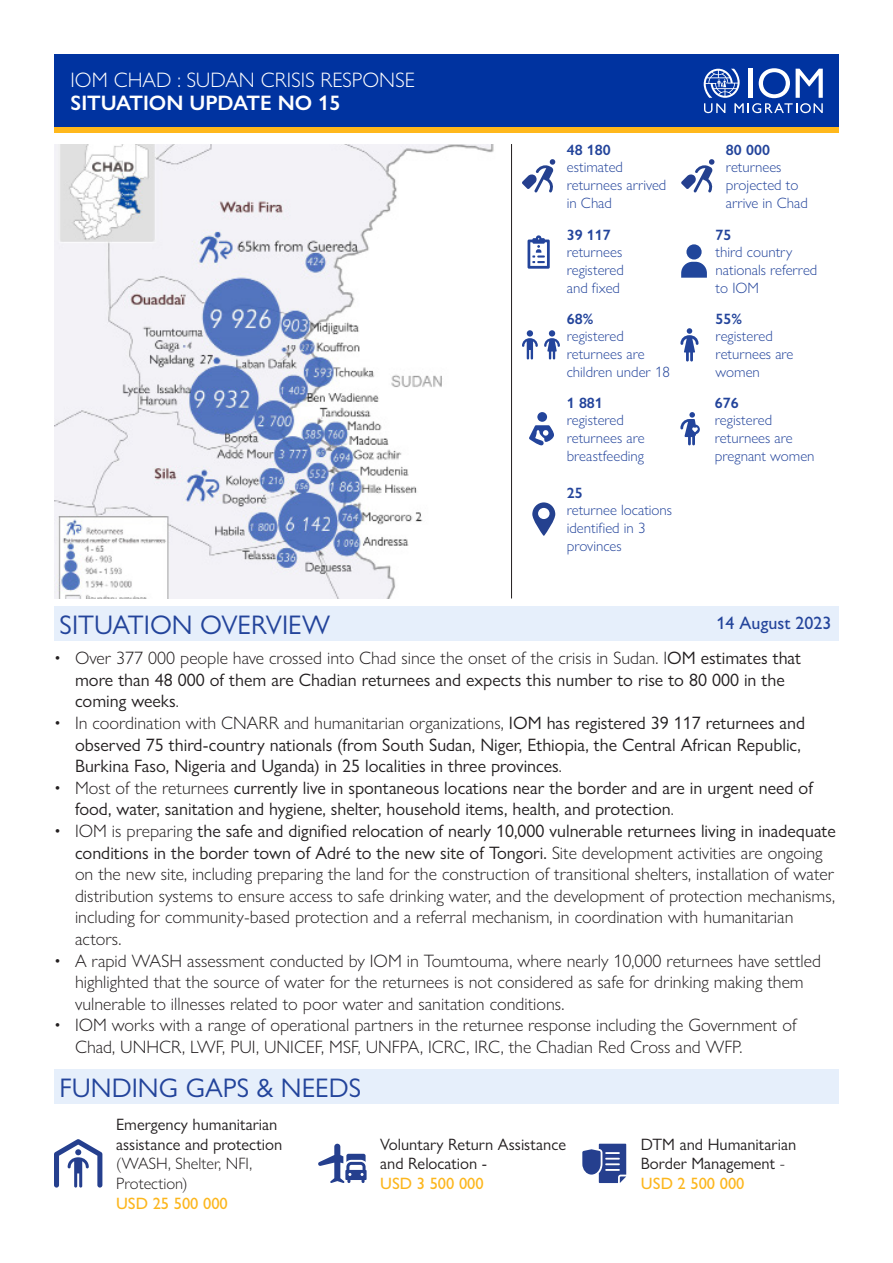
<style>
.page{position:relative;width:893px;height:1263px;background:#fff}
.page>*{position:absolute;margin:0;border:0;box-sizing:border-box;transform-origin:0 0}
.t1{font:27px "Gill Sans Nova";color:#23449b}
.t2{font:300 21px "Gill Sans Nova";color:#fff}
.t3{font:600 21px "Gill Sans Nova";color:#fff}
.t4{font:300 18px/21.6px "Gill Sans Nova";color:#231f20}
.t5{font:18px/21.6px "Gill Sans Nova";color:#231f20}
.t6{font:500 18px "Gill Sans Nova";color:#23449b}
.t7{font:16.5px/19.8px "Gill Sans Nova";color:#231f20}
.t8{font:500 16.5px "Gill Sans Nova";color:#fcb61d}
.t9{font:300 15px/18px "Gill Sans Nova";color:#23449b}
.t10{font:600 15px "Gill Sans Nova";color:#23449b}
.s1{font-weight:300}
.s2{font-weight:400}
</style>
<div class="page">
<div style="left:54px;top:54px;width:785px;height:73px;background:#0033a0"></div>
<div style="left:54px;top:607px;width:785px;height:34px;background:#e6effb"></div>
<svg style="left:704px;top:68px;width:119px;height:45px"></svg>
<div style="left:54px;top:127px;width:785px;height:6px;background:#ffb81c"></div>
<img style="left:54px;top:144px;width:440px;height:454px">
<svg style="left:522px;top:159px;width:34px;height:33px"></svg>
<hr style="left:511px;top:144px;width:1px;height:454px;background:#231f20">
<svg style="left:528px;top:235px;width:22px;height:34px"></svg>
<svg style="left:680px;top:328px;width:18px;height:33px"></svg>
<svg style="left:522px;top:338px;width:16px;height:21px"></svg>
<div style="left:527px;top:330px;width:6px;height:7px;background:#23449b;border-radius:50%"></div>
<svg style="left:544px;top:338px;width:16px;height:21px"></svg>
<div style="left:549px;top:330px;width:6px;height:7px;background:#23449b;border-radius:50%"></div>
<svg style="left:680px;top:412px;width:20px;height:33px"></svg>
<svg style="left:529px;top:425px;width:25px;height:20px"></svg>
<div style="left:537px;top:412px;width:10px;height:10px;background:#23449b;border-radius:50%"></div>
<svg style="left:54px;top:1139px;width:48px;height:48px"></svg>
<svg style="left:582px;top:1144px;width:44px;height:39px"></svg>
<svg style="left:318px;top:1144px;width:49px;height:39px"></svg>
<svg style="left:681px;top:159px;width:34px;height:33px"></svg>
<svg style="left:532px;top:502px;width:23px;height:34px"></svg>
<svg style="left:681px;top:262px;width:26px;height:16px"></svg>
<div style="left:686px;top:244px;width:16px;height:15px;background:#21469b;border-radius:50%"></div>
<div style="left:54px;top:1069px;width:785px;height:34px;background:#e6effb"></div>
<p class="t2" style="left:71px;top:67px;width:346px">IOM CHAD : SUDAN CRISIS RESPONSE</p>
<p class="t3" style="left:71px;top:90px;width:271px">SITUATION UPDATE NO 15</p>
<p class="t10" style="left:567px;top:141px;width:46px">48 180</p>
<p class="t9" style="left:567px;top:157px;width:101px">estimated returnees arrived in Chad</p>
<p class="t10" style="left:567px;top:226px;width:46px">39 117</p>
<p class="t9" style="left:567px;top:243px;width:59px">returnees registered</p>
<p class="t9" style="left:567px;top:279px;width:55px">and fixed</p>
<p class="t10" style="left:567px;top:310px;width:28px">68%</p>
<p class="t9" style="left:567px;top:326px;width:105px">registered returnees are children under 18</p>
<p class="t10" style="left:567px;top:393px;width:38px">1 881</p>
<p class="t9" style="left:567px;top:410px;width:79px">registered returnees are breastfeeding</p>
<p class="t10" style="left:567px;top:484px;width:17px">25</p>
<p class="t9" style="left:567px;top:501px;width:107px">returnee locations identified in 3 provinces</p>
<p class="t10" style="left:726px;top:141px;width:46px">80 000</p>
<p class="t9" style="left:726px;top:157px;width:83px">returnees projected to arrive in Chad</p>
<p class="t10" style="left:716px;top:226px;width:17px">75</p>
<p class="t9" style="left:716px;top:243px;width:103px">third country nationals referred to IOM</p>
<p class="t10" style="left:716px;top:310px;width:28px">55%</p>
<p class="t9" style="left:716px;top:326px;width:79px">registered returnees are women</p>
<p class="t10" style="left:715px;top:393px;width:25px">676</p>
<p class="t9" style="left:715px;top:410px;width:101px">registered returnees are pregnant women</p>
<p class="t1" style="left:60px;top:608px;width:272px">SITUATION OVERVIEW</p>
<p class="t6" style="left:717px;top:611px;width:116px">14 August 2023</p>
<p class="t5" style="left:75px;top:647px;width:728px;text-indent:-21px"><span class="s1">• Over 377 000 people have crossed into Chad since the onset of the crisis in Sudan. I</span>OM estimates that more than 48 000 of them are Chadian returnees and expects this number to rise to 80 000 in the coming weeks<span class="s1">.</span></p>
<p class="t5" style="left:75px;top:712px;width:731px;text-indent:-21px"><span class="s1">• In coordination with CNARR and humanitarian organizations,</span> IOM has registered 39 117 returnees and observed 75 third-country nationals (from South Sudan, Niger, Ethiopia, the Central African Republic,<br>Burkina Faso, Nigeria and Uganda) in 25 localities in three provinces<span class="s1">.</span></p>
<p class="t5" style="left:75px;top:777px;width:739px;text-indent:-21px"><span class="s1">• Most of the returnees</span> currently live in spontaneous locations near the border and are in urgent need of food, water, sanitation and hygiene, shelter, household items, health, and protection<span class="s1">.</span></p>
<p class="t4" style="left:75px;top:820px;width:762px;text-indent:-21px">• IOM is preparing <span class="s2">the safe and dignified relocation of nearly 10,000 vulnerable returnees living in inadequate conditions in the border town of Adré to the new site of Tongori.</span> Site development activities are ongoing on the new site, including preparing the land for the construction of transitional shelters, installation of water distribution systems to ensure access to safe drinking water, and the development of protection mechanisms, including for community-based protection and a referral mechanism, in coordination with humanitarian actors.</p>
<p class="t4" style="left:75px;top:949px;width:747px;text-indent:-21px">• A rapid WASH assessment conducted by IOM in Toumtouma, where nearly 10,000 returnees have settled highlighted that the source of water for the returnees is not considered as safe for drinking making them vulnerable to illnesses related to poor water and sanitation conditions.</p>
<p class="t4" style="left:75px;top:1014px;width:723px;text-indent:-21px">• IOM works with a range of operational partners in the returnee response including the Government of<br>Chad, UNHCR, LWF, PUI, UNICEF, MSF, UNFPA, ICRC, IRC, the Chadian Red Cross and WFP.</p>
<p class="t1" style="left:60px;top:1071px;width:303px">FUNDING GAPS &amp; NEEDS</p>
<p class="t7" style="left:116px;top:1114px;width:168px">Emergency humanitarian assistance and protection <span class="s1">(WASH, Shelter, NFI,<br>Protection)</span></p>
<p class="t8" style="left:116px;top:1193px;width:113px">USD 25 500 000</p>
<p class="t7" style="left:380px;top:1134px;width:187px">Voluntary Return Assistance and Relocation -</p>
<p class="t8" style="left:380px;top:1173px;width:105px">USD 3 500 000</p>
<p class="t7" style="left:641px;top:1134px;width:157px">DTM and Humanitarian</p>
<p class="t7" style="left:641px;top:1154px;width:145px">Border Management <span class="s1">-</span></p>
<p class="t8" style="left:641px;top:1173px;width:105px">USD 2 500 000</p>
</div>
